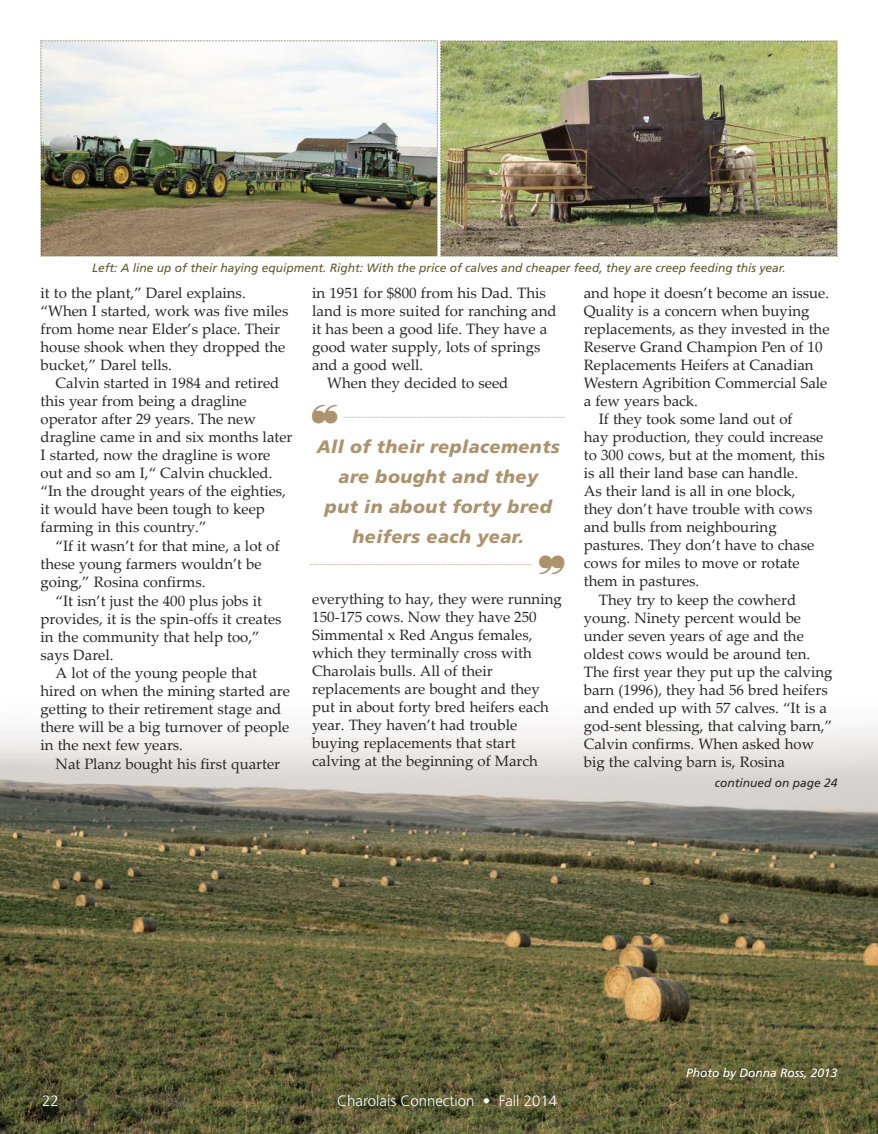
<style>
.page{position:relative;width:878px;height:1134px;background:#fff}
.page>*{position:absolute;margin:0;border:0;box-sizing:border-box;transform-origin:0 0}
.t1{font:italic 900 18px/30px "Frutiger";letter-spacing:.025em;color:#ac936d;text-align:center}
.t2{font:15px/18px "Palatino Linotype";color:#272627}
.t3{font:300 15px "Frutiger";color:#fff}
.t4{font:italic 12px "Frutiger";color:#5f5a2e}
.t5{font:italic 12px "Frutiger";color:#fff}
.t6{font:italic 12px "Frutiger";color:#272627}
</style>
<div class="page">
<img style="left:0;top:727px;width:878px;height:407px">
<img style="left:40px;top:40px;width:797px;height:217px">
<svg style="left:343px;top:417px;width:222px;height:1px"></svg>
<svg style="left:309px;top:564px;width:222px;height:1px"></svg>
<p class="t4" style="left:92px;top:263px;width:695px">Left: A line up of their haying equipment. Right: With the price of calves and cheaper feed, they are creep feeding this year.</p>
<p class="t2" style="left:40px;top:286px;width:249px">it to the plant,” Darel explains. “When I started, work was five miles from home near Elder’s place. Their house shook when they dropped the bucket,” Darel tells.</p>
<p class="t2" style="left:41px;top:376px;width:253px;text-indent:15px">Calvin started in 1984 and retired this year from being a dragline operator after 29 years. The new dragline came in and six months later<br>I started, now the dragline is wore out and so am I,“ Calvin chuckled. “In the drought years of the eighties, it would have been tough to keep farming in this country.”</p>
<p class="t2" style="left:41px;top:539px;width:241px;text-indent:15px">“If it wasn’t for that mine, a lot of these young farmers wouldn’t be going,” Rosina confirms.</p>
<p class="t2" style="left:56px;top:593px;width:208px">“It isn’t just the 400 plus jobs it</p>
<p class="t2" style="left:41px;top:611px;width:242px">provides, it is the spin-offs it creates</p>
<p class="t2" style="left:41px;top:629px;width:221px">in the community that help too,”</p>
<p class="t2" style="left:41px;top:647px;width:75px">says Darel.</p>
<p class="t2" style="left:56px;top:666px;width:203px">A lot of the young people that</p>
<p class="t2" style="left:41px;top:684px;width:251px">hired on when the mining started are</p>
<p class="t2" style="left:41px;top:702px;width:242px">getting to their retirement stage and</p>
<p class="t2" style="left:41px;top:720px;width:250px">there will be a big turnover of people</p>
<p class="t2" style="left:41px;top:738px;width:144px">in the next few years.</p>
<p class="t2" style="left:56px;top:756px;width:226px">Nat Planz bought his first quarter</p>
<p class="t2" style="left:312px;top:286px;width:235px">in 1951 for $800 from his Dad. This</p>
<p class="t2" style="left:312px;top:304px;width:246px">land is more suited for ranching and</p>
<p class="t2" style="left:312px;top:322px;width:236px">it has been a good life. They have a</p>
<p class="t2" style="left:312px;top:340px;width:230px">good water supply, lots of springs</p>
<p class="t2" style="left:312px;top:358px;width:113px">and a good well.</p>
<p class="t2" style="left:327px;top:376px;width:183px">When they decided to seed</p>
<p class="t2" style="left:583px;top:286px;width:247px">and hope it doesn’t become an issue.</p>
<p class="t2" style="left:583px;top:304px;width:227px">Quality is a concern when buying</p>
<p class="t2" style="left:583px;top:322px;width:247px">replacements, as they invested in the</p>
<p class="t2" style="left:583px;top:340px;width:240px">Reserve Grand Champion Pen of 10</p>
<p class="t2" style="left:583px;top:358px;width:231px">Replacements Heifers at Canadian</p>
<p class="t2" style="left:583px;top:376px;width:245px">Western Agribition Commercial Sale</p>
<p class="t2" style="left:583px;top:394px;width:116px">a few years back.</p>
<p class="t2" style="left:599px;top:412px;width:195px">If they took some land out of</p>
<p class="t2" style="left:583px;top:430px;width:241px">hay production, they could increase</p>
<p class="t2" style="left:583px;top:448px;width:242px">to 300 cows, but at the moment, this</p>
<p class="t2" style="left:583px;top:466px;width:216px">is all their land base can handle.</p>
<p class="t2" style="left:583px;top:484px;width:213px">As their land is all in one block,</p>
<p class="t2" style="left:583px;top:502px;width:230px">they don’t have trouble with cows</p>
<p class="t2" style="left:583px;top:520px;width:194px">and bulls from neighbouring</p>
<p class="t2" style="left:583px;top:538px;width:232px">pastures. They don’t have to chase</p>
<p class="t2" style="left:583px;top:556px;width:217px">cows for miles to move or rotate</p>
<p class="t2" style="left:583px;top:574px;width:117px">them in pastures.</p>
<p class="t2" style="left:599px;top:593px;width:199px">They try to keep the cowherd</p>
<p class="t2" style="left:583px;top:611px;width:219px">young. Ninety percent would be</p>
<p class="t2" style="left:583px;top:629px;width:221px">under seven years of age and the</p>
<p class="t2" style="left:583px;top:647px;width:228px">oldest cows would be around ten.</p>
<p class="t2" style="left:583px;top:665px;width:250px">The first year they put up the calving</p>
<p class="t2" style="left:583px;top:683px;width:245px">barn (1996), they had 56 bred heifers</p>
<p class="t2" style="left:583px;top:701px;width:245px">and ended up with 57 calves. “It is a</p>
<p class="t2" style="left:583px;top:719px;width:250px">god-sent blessing, that calving barn,”</p>
<p class="t2" style="left:583px;top:737px;width:232px">Calvin confirms. When asked how</p>
<p class="t2" style="left:583px;top:755px;width:202px">big the calving barn is, Rosina</p>
<p class="t1" style="left:317px;top:433px;width:244px">All of their replacements are bought and they<br>put in about forty bred heifers each year.</p>
<p class="t2" style="left:312px;top:592px;width:251px">everything to hay, they were running<br>150-175 cows. Now they have 250<br>Simmental x Red Angus females, which they terminally cross with<br>Charolais bulls. All of their replacements are bought and they put in about forty bred heifers each year. They haven’t had trouble buying replacements that start calving at the beginning of March</p>
<p class="t6" style="left:714px;top:778px;width:124px">continued on page 24</p>
<p class="t3" style="left:42px;top:1095px;width:18px">22</p>
<p class="t3" style="left:337px;top:1095px;width:221px">Charolais Connection • Fall 2014</p>
<p class="t5" style="left:686px;top:1068px;width:153px">Photo by Donna Ross, 2013</p>
</div>
